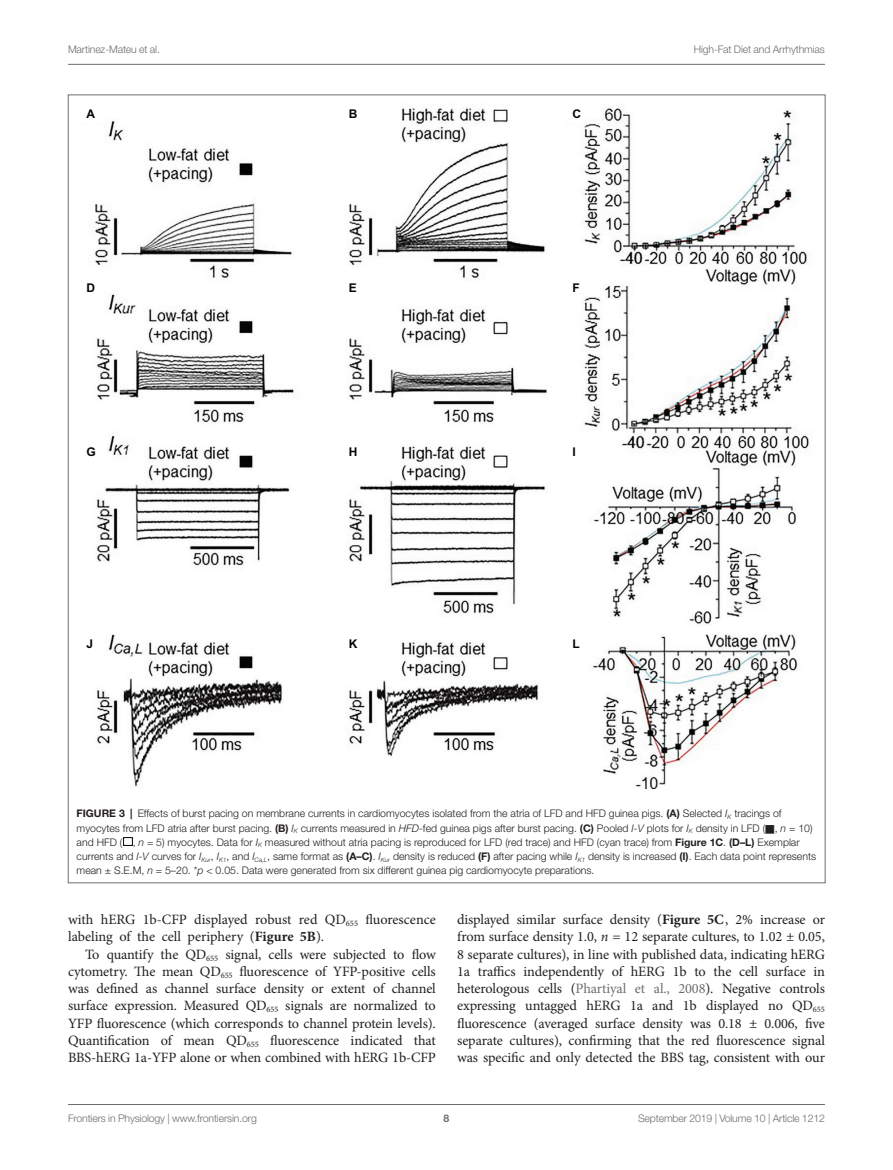
<style>
.page{position:relative;width:893px;height:1170px;background:#fff}
.page>*{position:absolute;margin:0;border:0;box-sizing:border-box;transform-origin:0 0}
.TEXT{font:14.25px/17.2px "Minion Pro";letter-spacing:-.01em;color:#231f20;text-align:justify}
.t1{font:700 12px "Arial";color:#040503}
.FIG_LEG{font:300 10.5px/14.2px "Helvetica Neue LT Std";color:#231f20}
.t2{font:300 10.5px "Helvetica Neue LT Std";letter-spacing:-.015em;color:#6c6d70}
.t3{font:700 10.5px "Helvetica Neue LT Std";color:#6c6d70}
.s1{font-weight:700}
.s2{font-style:italic}
.s3{font-family:"STIX General";font-weight:400}
.s4{color:#6c6d70}
</style>
<div class="page">
<hr style="left:68px;top:64px;width:757px;height:1px;background:#6c6d70">
<hr style="left:68px;top:1104px;width:757px;height:1px;background:#6c6d70">
<img style="left:95px;top:108px;width:714px;height:680px">
<svg style="left:124px;top:837px;width:9px;height:8px"></svg>
<p class="t2" style="left:68px;top:42px;width:93px">Martinez-Mateu et al.</p>
<p class="t2" style="left:694px;top:42px;width:133px">High-Fat Diet and Arrhythmias</p>
<p class="t1" style="left:86px;top:106px;width:10px">A</p>
<p class="t1" style="left:349px;top:106px;width:10px">B</p>
<p class="t1" style="left:572px;top:106px;width:10px">C</p>
<p class="t1" style="left:86px;top:280px;width:10px">D</p>
<p class="t1" style="left:349px;top:280px;width:10px">E</p>
<p class="t1" style="left:572px;top:280px;width:9px">F</p>
<p class="t1" style="left:86px;top:443px;width:11px">G</p>
<p class="t1" style="left:349px;top:443px;width:10px">H</p>
<p class="t1" style="left:572px;top:443px;width:5px">I</p>
<p class="t1" style="left:86px;top:635px;width:8px">J</p>
<p class="t1" style="left:349px;top:635px;width:10px">K</p>
<p class="t1" style="left:572px;top:635px;width:9px">L</p>
<p class="FIG_LEG" style="left:77px;top:806px;width:741px"><span class="s1">FIGURE 3 |</span> Effects of burst pacing on membrane currents in cardiomyocytes isolated from the atria of LFD and HFD guinea pigs. <span class="s1">(A)</span> Selected <span class="s2">I</span><sub>K</sub> tracings of myocytes from LFD atria after burst pacing. <span class="s1">(B)</span> <span class="s2">I</span><sub>K</sub> currents measured in <span class="s2">HFD</span>-fed guinea pigs after burst pacing. <span class="s1">(C)</span> Pooled <span class="s2">I-V</span> plots for <span class="s2">I</span><sub>K</sub> density in LFD (<span class="s3">■</span>, <span class="s2">n</span> = 10) and HFD ( , <span class="s2">n</span> = 5) myocytes. Data for <span class="s2">I</span><sub>K</sub> measured without atria pacing is reproduced for LFD (red trace) and HFD (cyan trace) from <span class="s1">Figure 1C</span>. <span class="s1">(D–L)</span> Exemplar currents and <span class="s2">I</span>-<span class="s2">V</span> curves for <span class="s2">I</span><sub>Kur</sub>, <span class="s2">I</span><sub>K1</sub>, and <span class="s2">I</span><sub>Ca,L</sub>, same format as <span class="s1">(A–C)</span>. <span class="s2">I</span><sub>Kur</sub> density is reduced <span class="s1">(F)</span> after pacing while <span class="s2">I</span><sub>K1</sub> density is increased <span class="s1">(I)</span>. Each data point represents mean ± S.E.M, <span class="s2">n</span> = 5–20. *<span class="s2">p</span> &lt; 0.05. Data were generated from six different guinea pig cardiomyocyte preparations.</p>
<p class="TEXT" style="left:68px;top:910px;width:369px">with hERG 1b-CFP displayed robust red QD<sub>655</sub> fluorescence labeling of the cell periphery (<span class="s1">Figure 5B</span>).</p>
<p class="TEXT" style="left:68px;top:945px;width:369px;text-indent:17px">To quantify the QD<sub>655</sub> signal, cells were subjected to flow cytometry. The mean QD<sub>655</sub> fluorescence of YFP-positive cells was defined as channel surface density or extent of channel surface expression. Measured QD<sub>655</sub> signals are normalized to YFP fluorescence (which corresponds to channel protein levels).<br>Quantification of mean QD<sub>655</sub> fluorescence indicated that BBS-hERG 1a-YFP alone or when combined with hERG 1b-CFP</p>
<p class="TEXT" style="left:457px;top:910px;width:369px">displayed similar surface density (<span class="s1">Figure 5C</span>, 2% increase or from surface density 1.0, <span class="s2">n</span> = 12 separate cultures, to 1.02 ± 0.05, 8 separate cultures), in line with published data, indicating hERG 1a traffics independently of hERG 1b to the cell surface in heterologous cells (<span class="s4">Phartiyal et al., 2008</span>). Negative controls expressing untagged hERG 1a and 1b displayed no QD<sub>655 </sub>fluorescence (averaged surface density was 0.18 ± 0.006, five separate cultures), confirming that the red fluorescence signal was specific and only detected the BBS tag, consistent with our</p>
<p class="t2" style="left:68px;top:1111px;width:190px">Frontiers in Physiology | www.frontiersin.org</p>
<p class="t3" style="left:444px;top:1111px;width:7px">8</p>
<p class="t2" style="left:638px;top:1111px;width:188px">September 2019 | Volume 10 | Article 1212</p>
</div>
